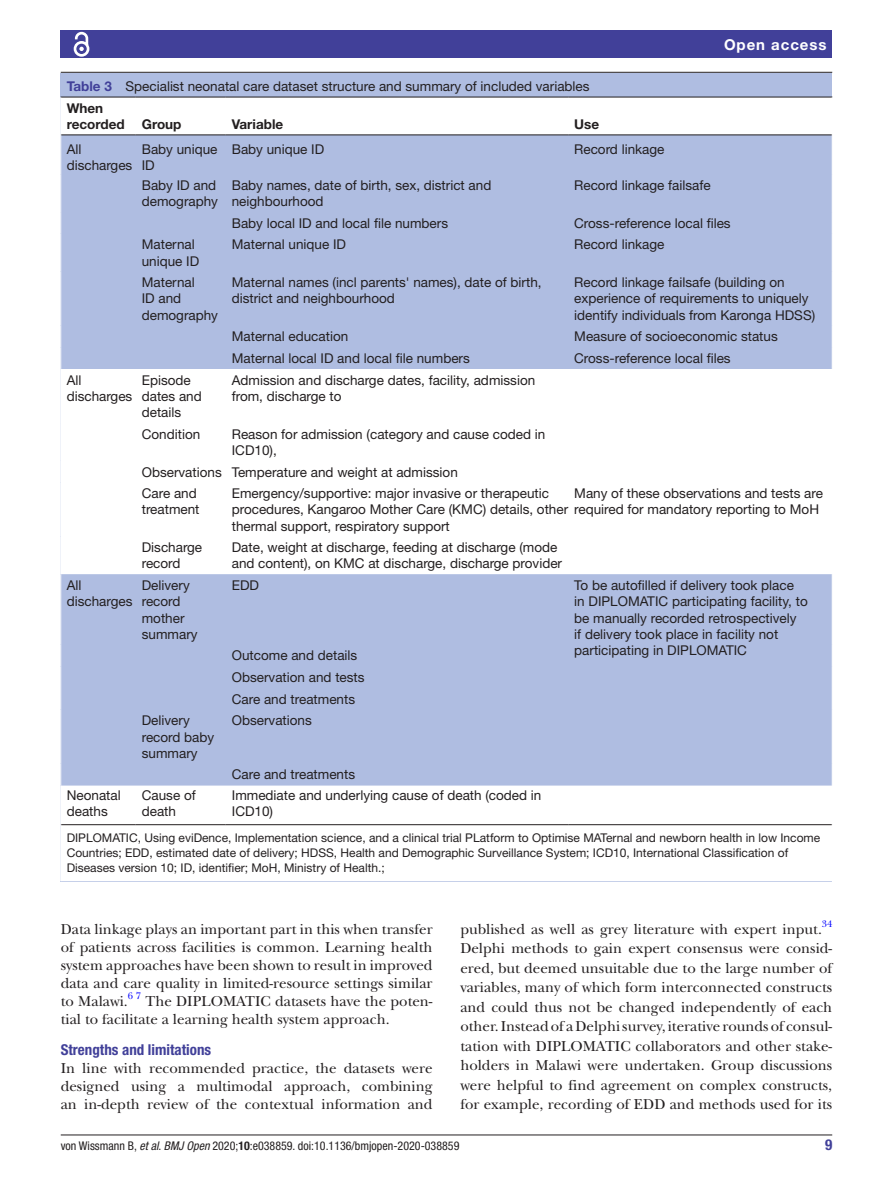
<style>
.page{position:relative;width:893px;height:1191px;background:#fff}
.page>*{position:absolute;margin:0;border:0;box-sizing:border-box;transform-origin:0 0}
.t1{font:15px/19.5px "New Baskerville";color:#231f20;text-align:justify}
.t2{font:700 condensed 15px "Helvetica Neue LT Std";color:#414099}
.t3{font:700 15px "Helvetica Neue LT Std";letter-spacing:.065em;color:#fff}
.t4{font:13.5px/16.2px "Helvetica Neue LT Std";color:#231f20}
.t5{font:700 13.5px "Helvetica Neue LT Std";color:#231f20}
.t6{font:12px/15px "Helvetica Neue LT Std";color:#231f20}
.t7{font:condensed 12px "Helvetica Neue LT Std";color:#231f20}
.t8{font:9.9px "New Baskerville";color:#00f}
.s1{font-weight:700;color:#414099}
.s2{font-weight:700}
.s3{font-style:italic}
</style>
<div class="page">
<hr style="left:61px;top:1134px;width:771px;height:1px;background:#231f20">
<div style="left:61px;top:31px;width:771px;height:27px;background:#414099"></div>
<svg style="left:73px;top:31px;width:17px;height:26px"></svg>
<div style="left:61px;top:73px;width:771px;height:808px;background:#afbde1"></div>
<hr style="left:61px;top:72px;width:771px;height:1px;background:#231f20">
<div style="left:61px;top:98px;width:771px;height:783px;background:#fff"></div>
<svg style="left:61px;top:135px;width:771px;height:650px"></svg>
<hr style="left:61px;top:97px;width:75px;height:1px;background:#231f20">
<hr style="left:61px;top:134px;width:75px;height:1px;background:#231f20">
<hr style="left:136px;top:97px;width:90px;height:1px;background:#231f20">
<hr style="left:136px;top:134px;width:90px;height:1px;background:#231f20">
<hr style="left:226px;top:97px;width:342px;height:1px;background:#231f20">
<hr style="left:226px;top:134px;width:342px;height:1px;background:#231f20">
<hr style="left:568px;top:97px;width:264px;height:1px;background:#231f20">
<hr style="left:568px;top:134px;width:264px;height:1px;background:#231f20">
<hr style="left:136px;top:824px;width:90px;height:1px;background:#231f20">
<hr style="left:226px;top:824px;width:342px;height:1px;background:#231f20">
<hr style="left:568px;top:824px;width:264px;height:1px;background:#231f20">
<hr style="left:61px;top:824px;width:75px;height:1px;background:#231f20">
<svg style="left:60px;top:212px;width:1px;height:22px"></svg>
<svg style="left:60px;top:326px;width:1px;height:43px"></svg>
<svg style="left:60px;top:461px;width:1px;height:21px"></svg>
<svg style="left:60px;top:644px;width:1px;height:65px"></svg>
<svg style="left:60px;top:763px;width:1px;height:22px"></svg>
<hr style="left:67px;top:871px;width:765px;height:2px;background:#fff">
<p class="t3" style="left:724px;top:35px;width:104px">Open access</p>
<p class="t4" style="left:67px;top:75px;width:524px;line-height:22px"><span class="s1">Table 3</span> Specialist neonatal care dataset structure and summary of included variables<br><span class="s2">When</span></p>
<p class="t5" style="left:67px;top:116px;width:60px">recorded</p>
<p class="t5" style="left:142px;top:116px;width:41px">Group</p>
<p class="t5" style="left:232px;top:116px;width:53px">Variable</p>
<p class="t5" style="left:574px;top:116px;width:27px">Use</p>
<p class="t4" style="left:67px;top:140px;width:67px">All discharges</p>
<p class="t4" style="left:142px;top:140px;width:77px">Baby unique<br>ID</p>
<p class="t4" style="left:232px;top:140px;width:94px">Baby unique ID</p>
<p class="t4" style="left:574px;top:140px;width:92px">Record linkage</p>
<p class="t4" style="left:142px;top:177px;width:78px">Baby ID and demography</p>
<p class="t4" style="left:232px;top:177px;width:261px">Baby names, date of birth, sex, district and neighbourhood</p>
<p class="t4" style="left:574px;top:177px;width:138px">Record linkage failsafe</p>
<p class="t4" style="left:232px;top:215px;width:218px">Baby local ID and local file numbers</p>
<p class="t4" style="left:574px;top:215px;width:158px">Cross-reference local files</p>
<p class="t4" style="left:142px;top:236px;width:59px">Maternal unique ID</p>
<p class="t4" style="left:232px;top:236px;width:116px">Maternal unique ID</p>
<p class="t4" style="left:574px;top:236px;width:92px">Record linkage</p>
<p class="t4" style="left:142px;top:274px;width:78px">Maternal<br>ID and demography</p>
<p class="t4" style="left:232px;top:274px;width:311px">Maternal names (incl parents' names), date of birth, district and neighbourhood</p>
<p class="t4" style="left:574px;top:274px;width:243px">Record linkage failsafe (building on experience of requirements to uniquely identify individuals from Karonga HDSS)</p>
<p class="t4" style="left:232px;top:328px;width:118px">Maternal education</p>
<p class="t4" style="left:574px;top:328px;width:205px">Measure of socioeconomic status</p>
<p class="t4" style="left:232px;top:350px;width:240px">Maternal local ID and local file numbers</p>
<p class="t4" style="left:574px;top:350px;width:158px">Cross-reference local files</p>
<p class="t4" style="left:67px;top:371px;width:67px">All discharges</p>
<p class="t4" style="left:142px;top:371px;width:62px">Episode dates and details</p>
<p class="t4" style="left:232px;top:371px;width:305px">Admission and discharge dates, facility, admission from, discharge to</p>
<p class="t4" style="left:142px;top:425px;width:60px">Condition</p>
<p class="t4" style="left:232px;top:425px;width:315px">Reason for admission (category and cause coded in<br>ICD10),</p>
<p class="t4" style="left:142px;top:461px;width:318px;line-height:21.6px">Observations Temperature and weight at admission<br>Care and</p>
<p class="t4" style="left:142px;top:501px;width:59px">treatment</p>
<p class="t4" style="left:232px;top:485px;width:589px">Emergency/supportive: major invasive or therapeutic<br>procedures, Kangaroo Mother Care (KMC) details, other required for mandatory reporting to MoH thermal support, respiratory support</p>
<p class="t4" style="left:574px;top:485px;width:250px">Many of these observations and tests are</p>
<p class="t4" style="left:142px;top:539px;width:62px">Discharge record</p>
<p class="t4" style="left:232px;top:539px;width:332px">Date, weight at discharge, feeding at discharge (mode and content), on KMC at discharge, discharge provider</p>
<p class="t4" style="left:67px;top:577px;width:67px">All discharges</p>
<p class="t4" style="left:142px;top:577px;width:57px">Delivery record mother summary</p>
<p class="t4" style="left:232px;top:577px;width:29px">EDD</p>
<p class="t4" style="left:574px;top:577px;width:235px">To be autofilled if delivery took place in DIPLOMATIC participating facility, to be manually recorded retrospectively<br>if delivery took place in facility not participating in DIPLOMATIC</p>
<p class="t4" style="left:232px;top:644px;width:134px;line-height:21.6px">Outcome and details<br>Observation and tests<br>Care and treatments</p>
<p class="t4" style="left:142px;top:712px;width:74px">Delivery record baby summary</p>
<p class="t4" style="left:232px;top:712px;width:82px">Observations</p>
<p class="t4" style="left:232px;top:766px;width:125px">Care and treatments</p>
<p class="t4" style="left:67px;top:786px;width:55px">Neonatal deaths</p>
<p class="t4" style="left:142px;top:786px;width:55px">Cause of death</p>
<p class="t4" style="left:232px;top:786px;width:311px">Immediate and underlying cause of death (coded in<br>ICD10)</p>
<p class="t6" style="left:67px;top:830px;width:755px">DIPLOMATIC, Using eviDence, Implementation science, and a clinical trial PLatform to Optimise MATernal and newborn health in low Income<br>Countries; EDD, estimated date of delivery; HDSS, Health and Demographic Surveillance System; ICD10, International Classification of<br>Diseases version 10; ID, identifier; MoH, Ministry of Health.;</p>
<p class="t1" style="left:61px;top:920px;width:373px;line-height:18px">Data linkage plays an important part in this when transfer of patients across facilities is common. Learning health system approaches have been shown to result in improved data and care quality in limited-resource settings similar to Malawi.</p>
<p class="t8" style="left:128px;top:990px;width:15px">6 7</p>
<p class="t1" style="left:61px;top:992px;width:373px;line-height:18px;text-indent:85px">The DIPLOMATIC datasets have the poten&shy;tial to facilitate a learning health system approach.</p>
<p class="t2" style="left:61px;top:1041px;width:152px">Strengths and limitations</p>
<p class="t1" style="left:61px;top:1059px;width:373px;line-height:18px">In line with recommended practice, the datasets were designed using a multimodal approach, combining an in-depth review of the contextual information and</p>
<p class="t1" style="left:460px;top:919px;width:363px">published as well as grey literature with expert input.</p>
<p class="t8" style="left:822px;top:918px;width:12px">34</p>
<p class="t1" style="left:460px;top:938px;width:373px">Delphi methods to gain expert consensus were consid&shy;ered, but deemed unsuitable due to the large number of variables, many of which form interconnected constructs and could thus not be changed independently of each other. Instead of a Delphi survey, iterative rounds of consul&shy;tation with DIPLOMATIC collaborators and other stake&shy;holders in Malawi were undertaken. Group discussions were helpful to find agreement on complex constructs, for example, recording of EDD and methods used for its</p>
<p class="t7" style="left:61px;top:1138px;width:400px">von Wissmann B, <span class="s3">et al</span>. <span class="s3">BMJ Open</span> 2020;<span class="s2">10</span>:e038859. doi:10.1136/bmjopen-2020-038859</p>
<p class="t2" style="left:825px;top:1135px;width:9px">9</p>
</div>
